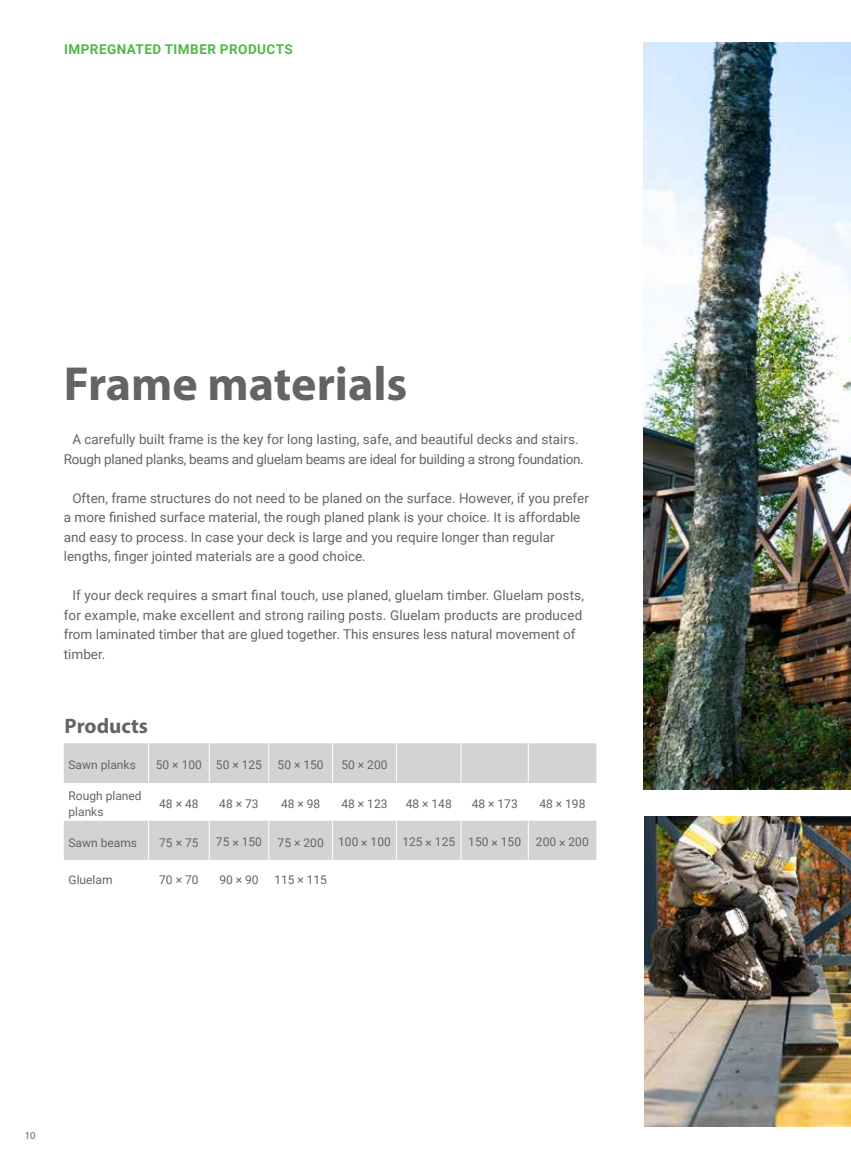
<style>
.page{position:relative;width:851px;height:1170px;background:#fff}
.page>*{position:absolute;margin:0;border:0;box-sizing:border-box;transform-origin:0 0}
.t1{font:700 48px "Myriad Pro";color:#636466}
.t2{font:700 21px "Myriad Pro";color:#636466}
.t3{font:13.5px/19.5px "Roboto";color:#636466}
.t4{font:13.5px/19.5px "Roboto";letter-spacing:-.02em;color:#636466;text-align:center}
.t5{font:700 13.5px "Roboto";letter-spacing:.035em;color:#50b848}
.t6{font:12px/16.5px "Roboto";color:#636466}
.t7{font:10.5px "Myriad Pro";color:#636466}
</style>
<div class="page">
<img style="left:643px;top:43px;width:207px;height:746px">
<img style="left:644px;top:816px;width:206px;height:310px">
<svg style="left:64px;top:743px;width:532px;height:116px;fill:#d1d3d4"></svg>
<hr style="left:148px;top:743px;width:1px;height:40px;background:#fff">
<hr style="left:209px;top:743px;width:1px;height:40px;background:#fff">
<hr style="left:268px;top:743px;width:1px;height:40px;background:#fff">
<hr style="left:332px;top:743px;width:1px;height:40px;background:#fff">
<hr style="left:396px;top:743px;width:1px;height:40px;background:#fff">
<hr style="left:460px;top:743px;width:1px;height:40px;background:#fff">
<hr style="left:528px;top:743px;width:1px;height:40px;background:#fff">
<hr style="left:148px;top:783px;width:1px;height:37px;background:#fff">
<hr style="left:209px;top:783px;width:1px;height:37px;background:#fff">
<hr style="left:268px;top:783px;width:1px;height:37px;background:#fff">
<hr style="left:332px;top:783px;width:1px;height:37px;background:#fff">
<hr style="left:396px;top:783px;width:1px;height:37px;background:#fff">
<hr style="left:460px;top:783px;width:1px;height:37px;background:#fff">
<hr style="left:528px;top:783px;width:1px;height:37px;background:#fff">
<hr style="left:148px;top:820px;width:1px;height:39px;background:#fff">
<hr style="left:209px;top:820px;width:1px;height:39px;background:#fff">
<hr style="left:268px;top:820px;width:1px;height:39px;background:#fff">
<hr style="left:332px;top:820px;width:1px;height:39px;background:#fff">
<hr style="left:396px;top:820px;width:1px;height:39px;background:#fff">
<hr style="left:460px;top:820px;width:1px;height:39px;background:#fff">
<hr style="left:528px;top:820px;width:1px;height:39px;background:#fff">
<p class="t5" style="left:64px;top:40px;width:230px">IMPREGNATED TIMBER PRODUCTS</p>
<h1 class="t1" style="left:64px;top:353px;width:345px">Frame materials</h1>
<p class="t4" style="left:64px;top:429px;width:521px">A carefully built frame is the key for long lasting, safe, and beautiful decks and stairs.<br>Rough planed planks, beams and gluelam beams are ideal for building a strong foundation.</p>
<p class="t3" style="left:64px;top:487px;width:526px;text-indent:9px">Often, frame structures do not need to be planed on the surface. However, if you prefer a more finished surface material, the rough planed plank is your choice. It is affordable and easy to process. In case your deck is large and you require longer than regular lengths, finger jointed materials are a good choice.</p>
<p class="t3" style="left:64px;top:585px;width:521px;text-indent:9px">If your deck requires a smart final touch, use planed, gluelam timber. Gluelam posts, for example, make excellent and strong railing posts. Gluelam products are produced from laminated timber that are glued together. This ensures less natural movement of timber.</p>
<h2 class="t2" style="left:65px;top:711px;width:85px">Products</h2>
<p class="t6" style="left:68px;top:756px;width:69px">Sawn planks</p>
<p class="t6" style="left:156px;top:756px;width:108px">50 × 100 50 × 125</p>
<p class="t6" style="left:277px;top:756px;width:48px">50 × 150</p>
<p class="t6" style="left:341px;top:756px;width:48px">50 × 200</p>
<p class="t6" style="left:68px;top:787px;width:75px">Rough planed planks</p>
<p class="t6" style="left:159px;top:795px;width:41px">48 × 48</p>
<p class="t6" style="left:219px;top:794px;width:41px">48 × 73</p>
<p class="t6" style="left:281px;top:795px;width:41px">48 × 98</p>
<p class="t6" style="left:341px;top:794px;width:48px">48 × 123</p>
<p class="t6" style="left:405px;top:794px;width:48px">48 × 148</p>
<p class="t6" style="left:471px;top:794px;width:48px">48 × 173</p>
<p class="t6" style="left:539px;top:794px;width:48px">48 × 198</p>
<p class="t6" style="left:68px;top:833px;width:70px">Sawn beams</p>
<p class="t6" style="left:159px;top:833px;width:41px">75 × 75</p>
<p class="t6" style="left:216px;top:833px;width:48px">75 × 150</p>
<p class="t6" style="left:277px;top:833px;width:312px">75 × 200 100 × 100 125 × 125 150 × 150 200 × 200</p>
<p class="t6" style="left:68px;top:871px;width:46px">Gluelam</p>
<p class="t6" style="left:159px;top:871px;width:41px">70 × 70</p>
<p class="t6" style="left:219px;top:871px;width:41px">90 × 90</p>
<p class="t6" style="left:274px;top:871px;width:54px">115 × 115</p>
<p class="t7" style="left:25px;top:1128px;width:12px">10</p>
</div>
